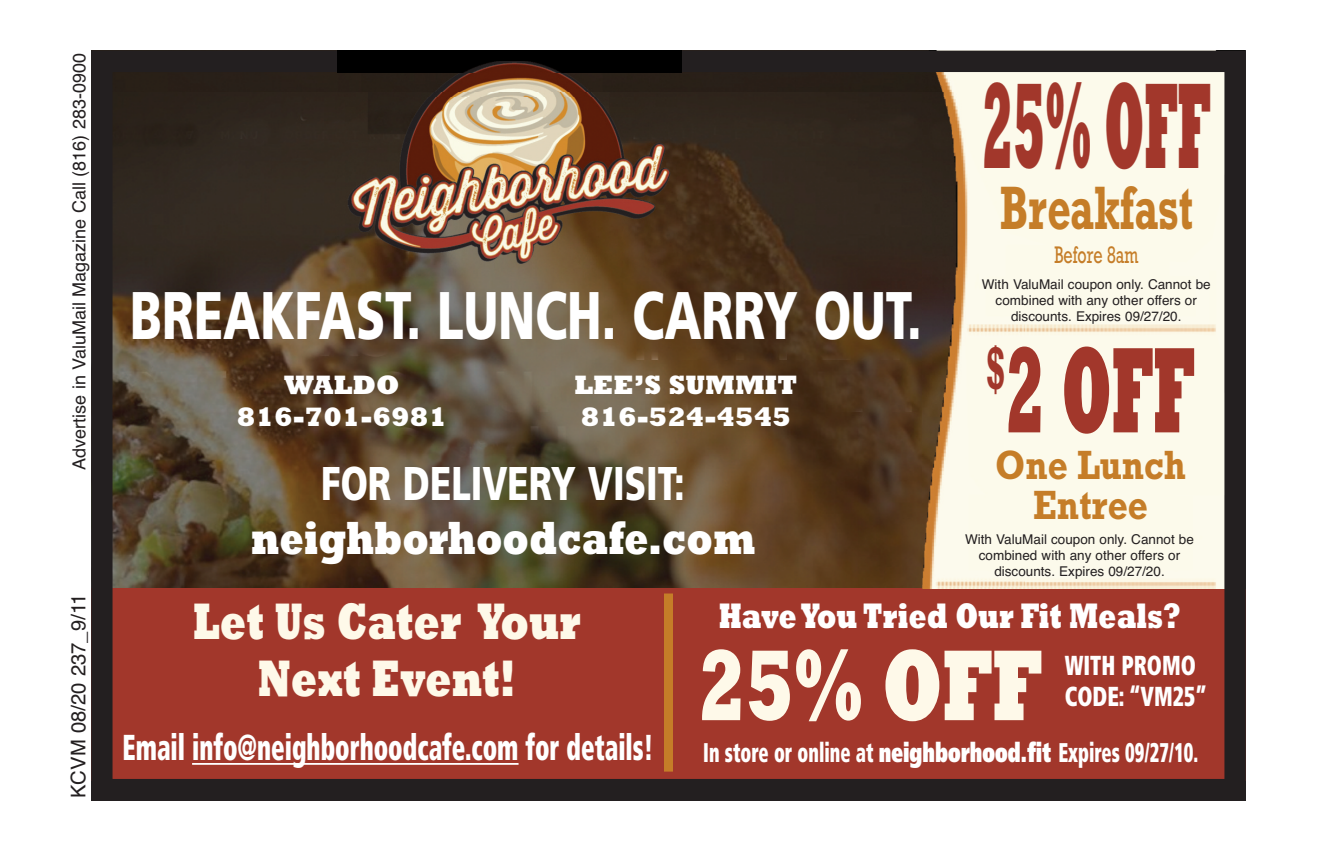
<style>
.page{position:relative;width:1337px;height:851px;background:#fff}
.page>*{position:absolute;margin:0;border:0;box-sizing:border-box;transform-origin:0 0}
.t1{font:800 123.75px "Rockwell";color:#a2372b;scale:.38 1}
.t2{font:800 123.75px "Rockwell";color:#a2372b;scale:.47 1}
.t3{font:800 102.15px "Rockwell";color:#fef9e9;scale:.69 1}
.t4{font:900 67.27px "Frutiger";color:#fff;scale:.71 1}
.t5{font:700 57.38px "Rockwell";color:#c57d28;scale:.66 1}
.t6{font:800 52.2px/57.4px "Rockwell";color:#fef9e9;text-align:center;scale:.73 1}
.t7{font:800 47.25px "Rockwell";color:#fff;scale:.75 1}
.t8{font:900 47.25px "Frutiger";color:#fff;scale:.74 1}
.t9{font:700 38.25px/40.5px "Rockwell";color:#c57d28;text-align:center;scale:.85 1}
.t10{font:900 condensed 36px "Frutiger";color:#fff;scale:.68 1}
.t11{font:800 36px "Rockwell";color:#fff;scale:.73 1}
.t12{font:900 condensed 27.45px/31.1px "Frutiger";color:#fff;scale:.79 1}
.t13{font:900 condensed 27px "Frutiger";color:#fff;scale:.68 1}
.t14{font:800 27px/32.4px "Rockwell";color:#fff;text-align:center}
.t15{font:22.5px "Rockwell";color:#c57d28;scale:.66 1}
.t16{font:20.25px "Helvetica";color:#231f20}
.t17{font:18px "Helvetica";color:#231f20}
.t18{font:13.5px/15.8px "Helvetica";color:#231f20;text-align:center}
.s1{font-stretch:normal}
</style>
<div class="page">
<div style="left:113px;top:73px;width:809px;height:19px;background:#281f17"></div>
<img style="left:113px;top:92px;width:809px;height:496px">
<div style="left:91px;top:588px;width:1154px;height:212px;background:#a2372b"></div>
<img style="left:922px;top:73px;width:301px;height:515px">
<img style="left:922px;top:588px;width:323px;height:1px">
<div style="left:91px;top:51px;width:1154px;height:749px;border:21px solid #231f20"></div>
<img style="left:337px;top:50px;width:344px;height:227px">
<div style="left:664px;top:593px;width:9px;height:178px;background:#c57d28"></div>
<hr style="left:192px;top:763px;width:326px;height:1px;background:#fff">
<h3 class="t17" style="left:69px;top:470px;width:418px;rotate:-90deg">Advertise in ValuMail Magazine Call (816) 283-0900</h3>
<h3 class="t16" style="left:67px;top:798px;width:206px;rotate:-90deg">KCVM 08/20 237_9/11</h3>
<h3 class="t4" style="left:130px;top:289px;width:1116px">BREAKFAST. LUNCH. CARRY OUT.</h3>
<h3 class="t14" style="left:237px;top:368px;width:211px">WALDO<br>816-701-6981</h3>
<h3 class="t14" style="left:574px;top:368px;width:225px;text-align:left">LEE’S SUMMIT<br>816-524-4545</h3>
<h3 class="t8" style="left:321px;top:464px;width:493px">FOR DELIVERY VISIT:</h3>
<h3 class="t7" style="left:251px;top:510px;width:674px">neighborhoodcafe.com</h3>
<h1 class="t1" style="left:981px;top:53px;width:606px">25% OFF</h1>
<h3 class="t5" style="left:999px;top:176px;width:295px">Breakfast</h3>
<h3 class="t15" style="left:1054px;top:242px;width:129px">Before 8am</h3>
<p class="t18" style="left:982px;top:276px;width:230px">With ValuMail coupon only. Cannot be combined with any other offers or discounts. Expires 09/27/20.</p>
<h1 class="t2" style="left:986px;top:317px;width:445px"><sup>$</sup>2 OFF</h1>
<h3 class="t9" style="left:995px;top:445px;width:226px">One Lunch<br>Entree</h3>
<p class="t18" style="left:965px;top:531px;width:230px">With ValuMail coupon only. Cannot be combined with any other offers or discounts. Expires 09/27/20.</p>
<h3 class="t6" style="left:193px;top:592px;width:531px">Let Us Cater Your<br>Next Event!</h3>
<h3 class="t10" style="left:123px;top:733px;width:782px">Email info@neighborhoodcafe.com for details!</h3>
<h3 class="t11" style="left:719px;top:594px;width:633px">Have You Tried Our Fit Meals?</h3>
<h2 class="t3" style="left:697px;top:625px;width:501px">25% OFF</h2>
<h3 class="t12" style="left:1064px;top:652px;width:181px">WITH PROMO<br>CODE: “VM25”</h3>
<h3 class="t13" style="left:703px;top:742px;width:729px">In store or online at <span class="s1">neighborhood.fit</span> Expires 09/27/10.</h3>
</div>
